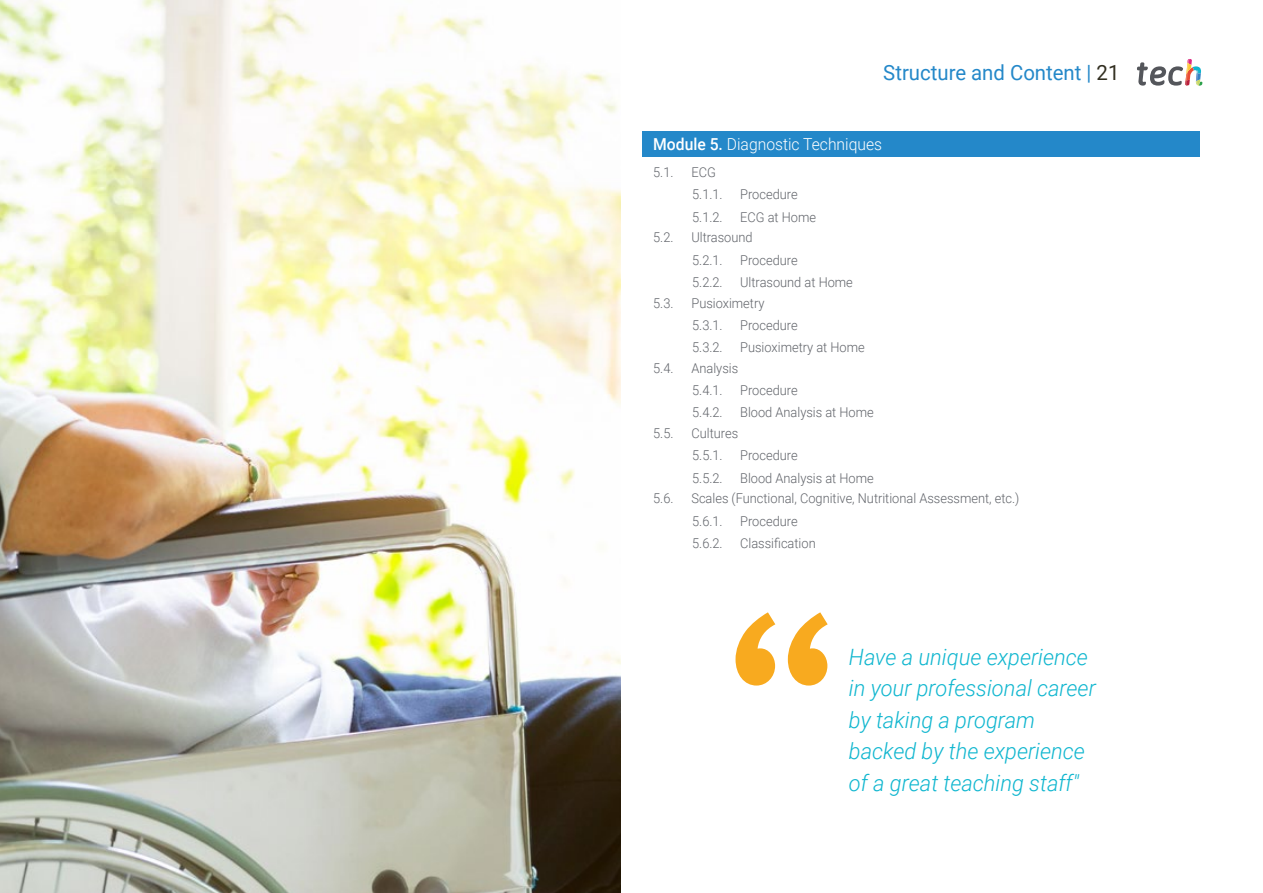
<style>
.page{position:relative;width:1263px;height:893px;background:#fff}
.page>*{position:absolute;margin:0;border:0;box-sizing:border-box;transform-origin:0 0}
.t1{font:italic 300 22.5px/31.5px "Roboto";color:#0fb6cf}
.t2{font:21px "Roboto";color:#2488c9}
.t3{font:300 16.5px "Roboto";color:#fff;scale:.95 1}
.t4{font:300 13.5px/22.2px "Roboto";color:#61646a;scale:.95 1}
.s1{color:#312e20}
.s2{font-weight:500}
</style>
<div class="page">
<svg style="left:1137px;top:59px;width:65px;height:27px"></svg>
<svg style="left:735px;top:612px;width:93px;height:74px"></svg>
<div style="left:642px;top:131px;width:557px;height:25px;background:#2488c9"></div>
<img style="left:0;top:0;width:621px;height:893px">
<h2 class="t2" style="left:883px;top:57px;width:238px">Structure and Content | <span class="s1">21</span></h2>
<p class="t3" style="left:653px;top:132px;width:242px"><span class="s2">Module 5.</span> Diagnostic Techniques</p>
<p class="t4" style="left:653px;top:161px;width:23px">5.1.</p>
<p class="t4" style="left:691px;top:161px;width:34px">ECG<br>5.1.1.</p>
<p class="t4" style="left:740px;top:183px;width:62px">Procedure</p>
<p class="t4" style="left:692px;top:205px;width:34px">5.1.2.</p>
<p class="t4" style="left:740px;top:205px;width:81px">ECG at Home</p>
<p class="t4" style="left:653px;top:226px;width:23px">5.2.</p>
<p class="t4" style="left:691px;top:226px;width:66px">Ultrasound<br>5.2.1.</p>
<p class="t4" style="left:740px;top:248px;width:62px">Procedure</p>
<p class="t4" style="left:692px;top:270px;width:34px">5.2.2.</p>
<p class="t4" style="left:740px;top:270px;width:120px">Ultrasound at Home</p>
<p class="t4" style="left:653px;top:291px;width:23px">5.3.</p>
<p class="t4" style="left:691px;top:291px;width:78px">Pusioximetry<br>5.3.1.</p>
<p class="t4" style="left:740px;top:313px;width:62px">Procedure</p>
<p class="t4" style="left:692px;top:336px;width:34px">5.3.2.</p>
<p class="t4" style="left:740px;top:336px;width:133px">Pusioximetry at Home</p>
<p class="t4" style="left:653px;top:356px;width:23px">5.4.</p>
<p class="t4" style="left:691px;top:356px;width:51px">Analysis<br>5.4.1.</p>
<p class="t4" style="left:740px;top:379px;width:62px">Procedure</p>
<p class="t4" style="left:692px;top:401px;width:34px">5.4.2.</p>
<p class="t4" style="left:740px;top:401px;width:142px">Blood Analysis at Home</p>
<p class="t4" style="left:653px;top:422px;width:23px">5.5.</p>
<p class="t4" style="left:691px;top:422px;width:51px">Cultures<br>5.5.1.</p>
<p class="t4" style="left:740px;top:444px;width:62px">Procedure</p>
<p class="t4" style="left:692px;top:466px;width:34px">5.5.2.</p>
<p class="t4" style="left:740px;top:466px;width:142px">Blood Analysis at Home</p>
<p class="t4" style="left:653px;top:487px;width:23px">5.6.</p>
<p class="t4" style="left:691px;top:487px;width:347px">Scales (Functional, Cognitive, Nutritional Assessment, etc.)<br>5.6.1.</p>
<p class="t4" style="left:740px;top:509px;width:62px">Procedure</p>
<p class="t4" style="left:692px;top:531px;width:34px">5.6.2.</p>
<p class="t4" style="left:740px;top:531px;width:81px">Classification</p>
<h1 class="t1" style="left:849px;top:640px;width:248px">Have a unique experience in your professional career by taking a program backed by the experience of a great teaching staff"</h1>
</div>
